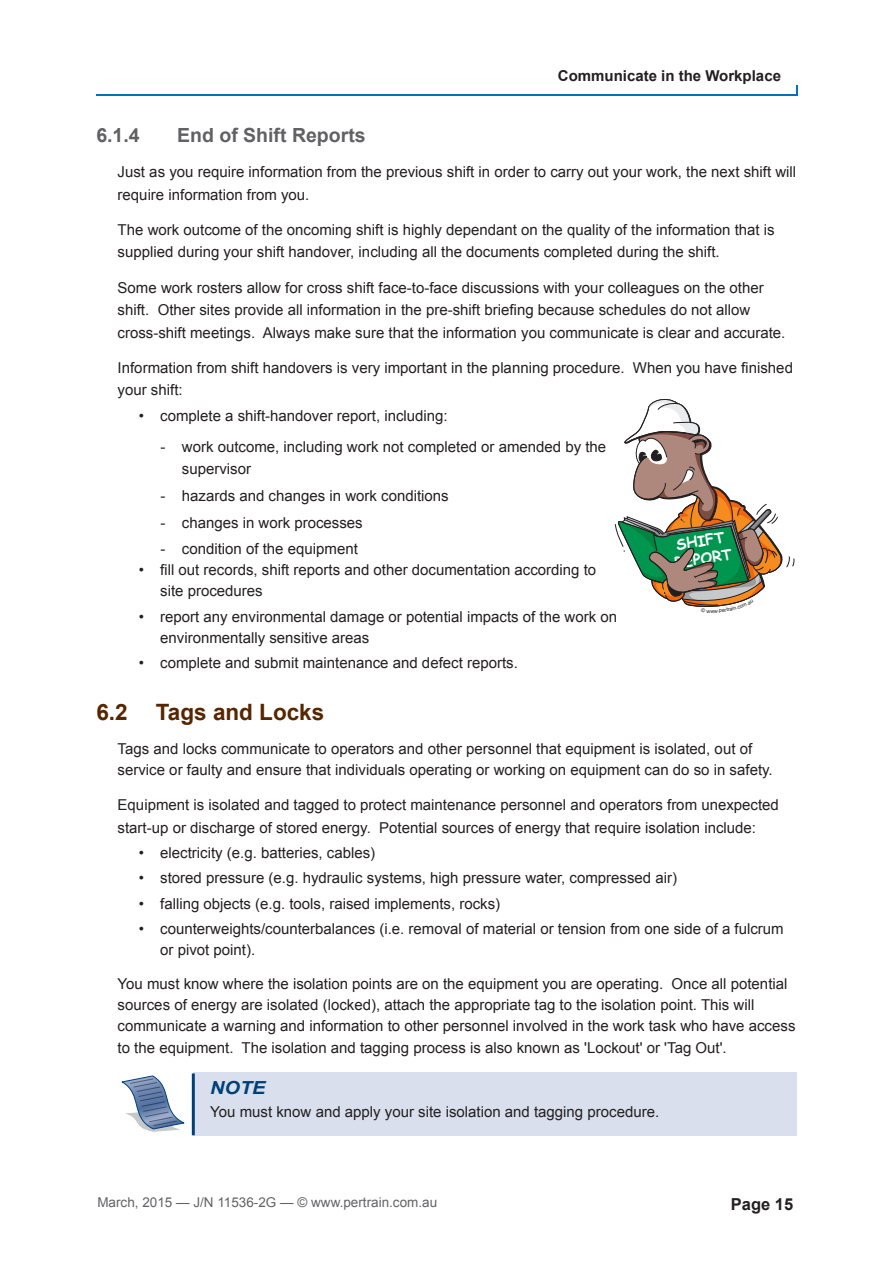
<style>
.page{position:relative;width:893px;height:1263px;background:#fff}
.page>*{position:absolute;margin:0;border:0;box-sizing:border-box;transform-origin:0 0}
.t1{font:700 22.5px "Arial";color:#572500}
.t2{font:700 19.5px "Arial";color:#616164}
.Note_Tag{font:italic 700 18px "Arial";color:#004079;scale:1.1 1}
.t3{font:700 16.5px "Arial";color:#231f20}
.Body_text{font:15px/22.5px "Arial";color:#231f20}
.Indent_2{font:15px/22.5px "Arial";color:#231f20}
.Note_Tag-2{font:15px "Arial";color:#231f20}
.t4{font:700 15px "Arial";color:#231f20}
.t5{font:700 14.7px/17.7px "Comic Sans MS";color:#fff;text-align:center}
.t6{font:13.5px "Arial";color:#636366}
</style>
<div class="page">
<hr style="left:96px;top:95px;width:701px;height:1px;background:#0072bc">
<div style="left:193px;top:1073px;width:604px;height:63px;background:#d9dfec"></div>
<hr style="left:192px;top:1073px;width:3px;height:62px;background:#004079">
<svg style="left:122px;top:1075px;width:63px;height:57px"></svg>
<svg style="left:615px;top:399px;width:179px;height:208px"></svg>
<p class="t4" style="left:558px;top:65px;width:225px">Communicate in the Workplace</p>
<p class="t2" style="left:96px;top:121px;width:45px">6.1.4</p>
<p class="t2" style="left:177px;top:121px;width:190px">End of Shift Reports</p>
<p class="Body_text" style="left:118px;top:160px;width:680px">Just as you require information from the previous shift in order to carry out your work, the next shift will require information from you.</p>
<p class="Body_text" style="left:118px;top:218px;width:658px">The work outcome of the oncoming shift is highly dependant on the quality of the information that is supplied during your shift handover, including all the documents completed during the shift.</p>
<p class="Body_text" style="left:118px;top:276px;width:669px">Some work rosters allow for cross shift face-to-face discussions with your colleagues on the other shift. Other sites provide all information in the pre-shift briefing because schedules do not allow cross-shift meetings. Always make sure that the information you communicate is clear and accurate.</p>
<p class="Body_text" style="left:118px;top:356px;width:677px">Information from shift handovers is very important in the planning procedure. When you have finished your shift:</p>
<p class="Body_text" style="left:139px;top:404px;width:310px">• complete a shift-handover report, including:</p>
<p class="Indent_2" style="left:182px;top:435px;width:426px;text-indent:-21px">- work outcome, including work not completed or amended by the supervisor</p>
<p class="Indent_2" style="left:161px;top:484px;width:290px">- hazards and changes in work conditions</p>
<p class="Indent_2" style="left:161px;top:511px;width:204px">- changes in work processes</p>
<p class="Indent_2" style="left:161px;top:538px;width:199px">- condition of the equipment</p>
<p class="Body_text" style="left:160px;top:559px;width:438px;line-height:21px;text-indent:-21px">• fill out records, shift reports and other documentation according to site procedures</p>
<p class="Body_text" style="left:160px;top:606px;width:458px;line-height:21px;text-indent:-21px">• report any environmental damage or potential impacts of the work on environmentally sensitive areas</p>
<p class="Body_text" style="left:139px;top:651px;width:380px">• complete and submit maintenance and defect reports.</p>
<p class="t1" style="left:96px;top:697px;width:33px">6.2</p>
<p class="t1" style="left:156px;top:697px;width:170px">Tags and Locks</p>
<p class="Body_text" style="left:118px;top:738px;width:657px;line-height:21px">Tags and locks communicate to operators and other personnel that equipment is isolated, out of service or faulty and ensure that individuals operating or working on equipment can do so in safety.</p>
<p class="Body_text" style="left:118px;top:794px;width:663px">Equipment is isolated and tagged to protect maintenance personnel and operators from unexpected start-up or discharge of stored energy. Potential sources of energy that require isolation include:</p>
<p class="Body_text" style="left:139px;top:841px;width:238px">• electricity (e.g. batteries, cables)</p>
<p class="Body_text" style="left:139px;top:867px;width:540px">• stored pressure (e.g. hydraulic systems, high pressure water, compressed air)</p>
<p class="Body_text" style="left:139px;top:892px;width:363px">• falling objects (e.g. tools, raised implements, rocks)</p>
<p class="Body_text" style="left:160px;top:918px;width:625px;line-height:21px;text-indent:-21px">• counterweights/counterbalances (i.e. removal of material or tension from one side of a fulcrum or pivot point).</p>
<p class="Body_text" style="left:118px;top:973px;width:679px;line-height:21px">You must know where the isolation points are on the equipment you are operating. Once all potential sources of energy are isolated (locked), attach the appropriate tag to the isolation point. This will communicate a warning and information to other personnel involved in the work task who have access</p>
<p class="Body_text" style="left:118px;top:1036px;width:611px">to the equipment. The isolation and tagging process is also known as 'Lockout' or 'Tag Out'.</p>
<p class="Note_Tag" style="left:210px;top:1076px;width:52px">NOTE</p>
<p class="Note_Tag-2" style="left:210px;top:1101px;width:450px">You must know and apply your site isolation and tagging procedure.</p>
<p class="t5" style="left:670px;top:536px;width:59px;rotate:-9deg">SHIFT<br>REPORT</p>
<p class="t6" style="left:97px;top:1193px;width:341px">March, 2015 — J/N 11536-2G — © www.pertrain.com.au</p>
<p class="t3" style="left:731px;top:1192px;width:64px">Page 15</p>
</div>
